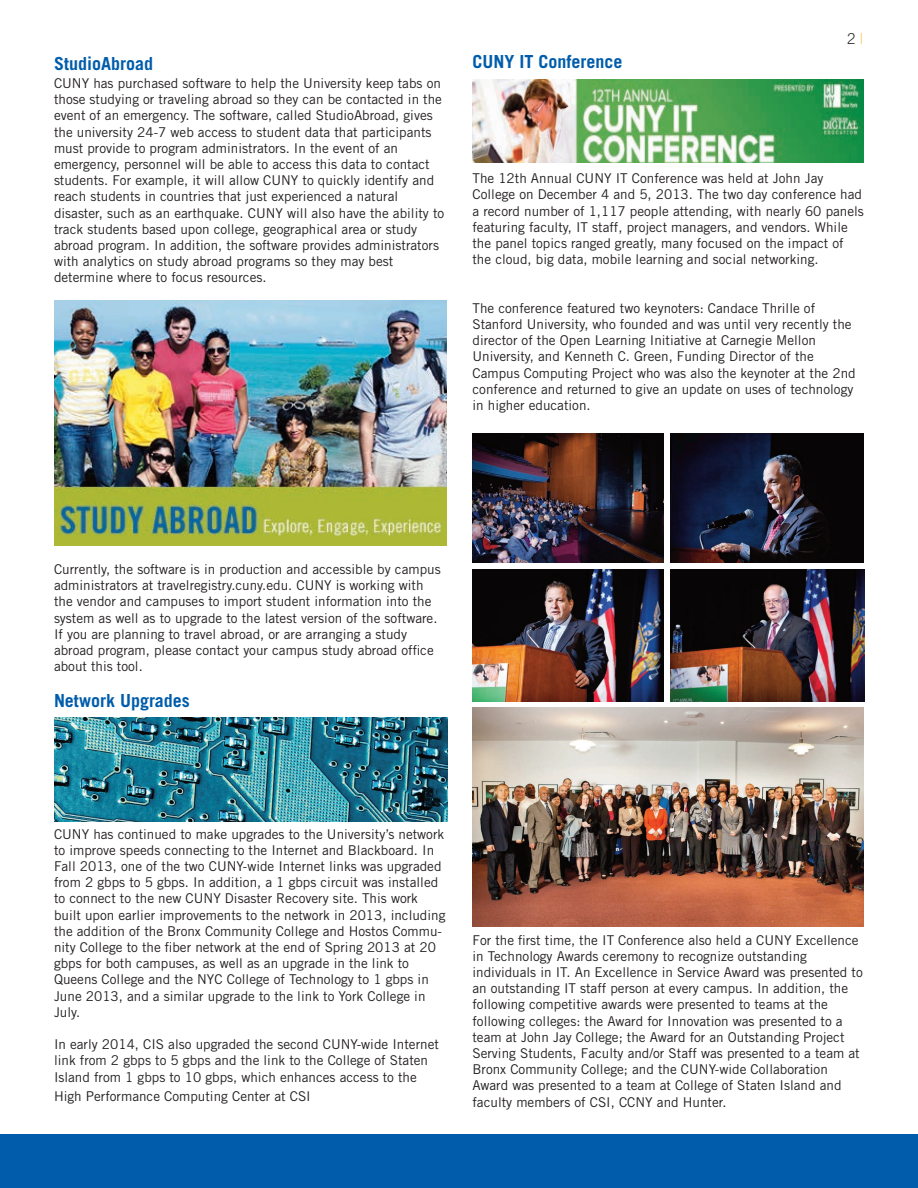
<style>
.page{position:relative;width:918px;height:1188px;background:#fff}
.page>*{position:absolute;margin:0;border:0;box-sizing:border-box;transform-origin:0 0}
.t1{font:700 18px "Trade Gothic LT Std";color:#015dab}
.t2{font:300 15px "Trade Gothic LT Std";color:#231f20}
.t3{font:13.5px/16.2px "Trade Gothic LT Std";color:#231f20}
.s1{color:#fec357}
</style>
<div class="page">
<div style="left:0;top:1134px;width:918px;height:54px;background:#015dab"></div>
<img style="left:472px;top:80px;width:391px;height:82px">
<img style="left:54px;top:301px;width:393px;height:245px">
<img style="left:472px;top:434px;width:192px;height:129px">
<img style="left:472px;top:708px;width:392px;height:218px">
<img style="left:472px;top:570px;width:191px;height:132px">
<img style="left:670px;top:434px;width:194px;height:129px">
<img style="left:670px;top:570px;width:194px;height:132px">
<img style="left:54px;top:718px;width:393px;height:104px">
<h1 class="t1" style="left:54px;top:57px;width:101px">StudioAbroad</h1>
<p class="t3" style="left:54px;top:76px;width:392px">CUNY has purchased software to help the University keep tabs on those studying or traveling abroad so they can be contacted in the event of an emergency. The software, called StudioAbroad, gives the university 24-7 web access to student data that participants must provide to program administrators. In the event of an emergency, personnel will be able to access this data to contact students. For example, it will allow CUNY to quickly identify and reach students in countries that just experienced a natural disaster, such as an earthquake. CUNY will also have the ability to track students based upon college, geographical area or study abroad program. In addition, the software provides administrators with analytics on study abroad programs so they may best determine where to focus resources.</p>
<h1 class="t1" style="left:472px;top:55px;width:152px">CUNY IT Conference</h1>
<p class="t2" style="left:847px;top:33px;width:17px">2 <span class="s1">|</span></p>
<p class="t3" style="left:472px;top:172px;width:393px">The 12th Annual CUNY IT Conference was held at John Jay College on December 4 and 5, 2013. The two day conference had a record number of 1,117 people attending, with nearly 60 panels featuring faculty, IT staff, project managers, and vendors. While the panel topics ranged greatly, many focused on the impact of the cloud, big data, mobile learning and social networking.</p>
<p class="t3" style="left:472px;top:301px;width:385px">The conference featured two keynoters: Candace Thrille of Stanford University, who founded and was until very recently the director of the Open Learning Initiative at Carnegie Mellon University, and Kenneth C. Green, Funding Director of the Campus Computing Project who was also the keynoter at the 2nd conference and returned to give an update on uses of technology in higher education.</p>
<p class="t3" style="left:54px;top:562px;width:388px">Currently, the software is in production and accessible by campus administrators at travelregistry.cuny.edu. CUNY is working with the vendor and campuses to import student information into the system as well as to upgrade to the latest version of the software.<br>If you are planning to travel abroad, or are arranging a study abroad program, please contact your campus study abroad office about this tool.</p>
<h1 class="t1" style="left:54px;top:694px;width:137px">Network Upgrades</h1>
<p class="t3" style="left:54px;top:827px;width:393px">CUNY has continued to make upgrades to the University’s network to improve speeds connecting to the Internet and Blackboard. In Fall 2013, one of the two CUNY-wide Internet links was upgraded from 2 gbps to 5 gbps. In addition, a 1 gbps circuit was installed to connect to the new CUNY Disaster Recovery site. This work built upon earlier improvements to the network in 2013, including the addition of the Bronx Community College and Hostos Commu&shy;nity College to the fiber network at the end of Spring 2013 at 20 gbps for both campuses, as well as an upgrade in the link to Queens College and the NYC College of Technology to 1 gbps in June 2013, and a similar upgrade to the link to York College in July.</p>
<p class="t3" style="left:54px;top:1038px;width:386px">In early 2014, CIS also upgraded the second CUNY-wide Internet link from 2 gbps to 5 gbps and the link to the College of Staten<br>Island from 1 gbps to 10 gbps, which enhances access to the</p>
<p class="t3" style="left:54px;top:1089px;width:258px">High Performance Computing Center at CSI</p>
<p class="t3" style="left:472px;top:933px;width:392px">For the first time, the IT Conference also held a CUNY Excellence in Technology Awards ceremony to recognize outstanding individuals in IT. An Excellence in Service Award was presented to an outstanding IT staff person at every campus. In addition, the following competitive awards were presented to teams at the following colleges: the Award for Innovation was presented to a team at John Jay College; the Award for an Outstanding Project Serving Students, Faculty and/or Staff was presented to a team at Bronx Community College; and the CUNY-wide Collaboration Award was presented to a team at College of Staten Island and faculty members of CSI, CCNY and Hunter.</p>
</div>
